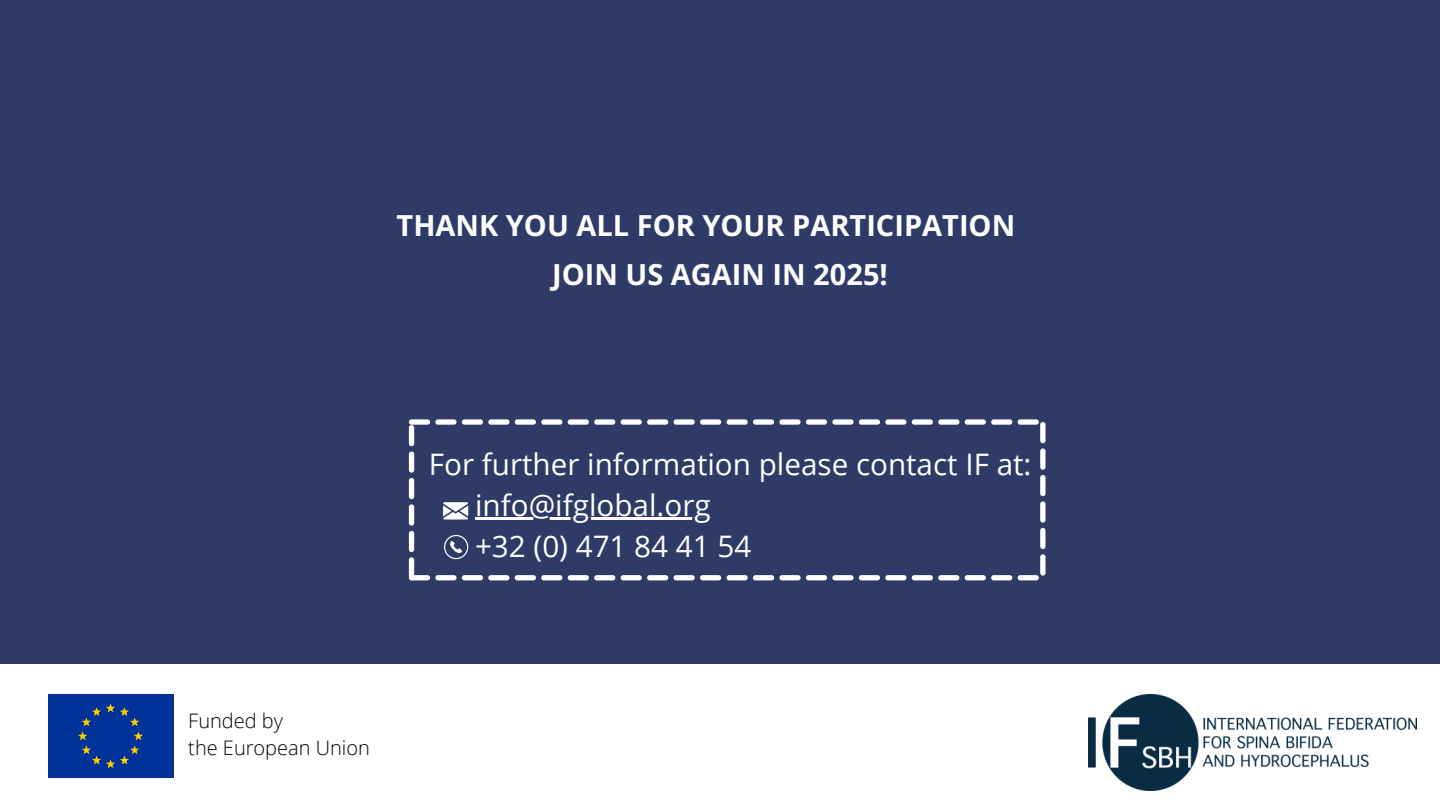
<style>
.page{position:relative;width:1440px;height:810px;background:#fff}
.page>*{position:absolute;margin:0;border:0;box-sizing:border-box;transform-origin:0 0}
.t1{font:29.6px/41.2px "Open Sans";color:#fff}
.t2{font:700 29px/49.5px "Open Sans";color:#fff}
.t3{font:300 20px/27.8px "Open Sans";color:#000}
</style>
<div class="page">
<div style="left:0;top:0;width:1440px;height:664px;background:#2f3b66"></div>
<img style="left:1088px;top:694px;width:328px;height:96px">
<div style="left:48px;top:694px;width:126px;height:84px;background:#039"></div>
<svg style="left:78px;top:704px;width:65px;height:64px"></svg>
<svg style="left:409px;top:419px;width:637px;height:161px"></svg>
<p class="t2" style="left:552px;top:200px;width:465px;text-indent:-156px">THANK YOU ALL FOR YOUR PARTICIPATION<br>JOIN US AGAIN IN 2025!</p>
<p class="t3" style="left:188px;top:706px;width:183px">Funded by<br>the European Union</p>
<p class="t1" style="left:475px;top:443px;width:558px;text-indent:-46px">For further information please contact IF at: info@ifglobal.org<br>+32 (0) 471 84 41 54</p>
</div>
